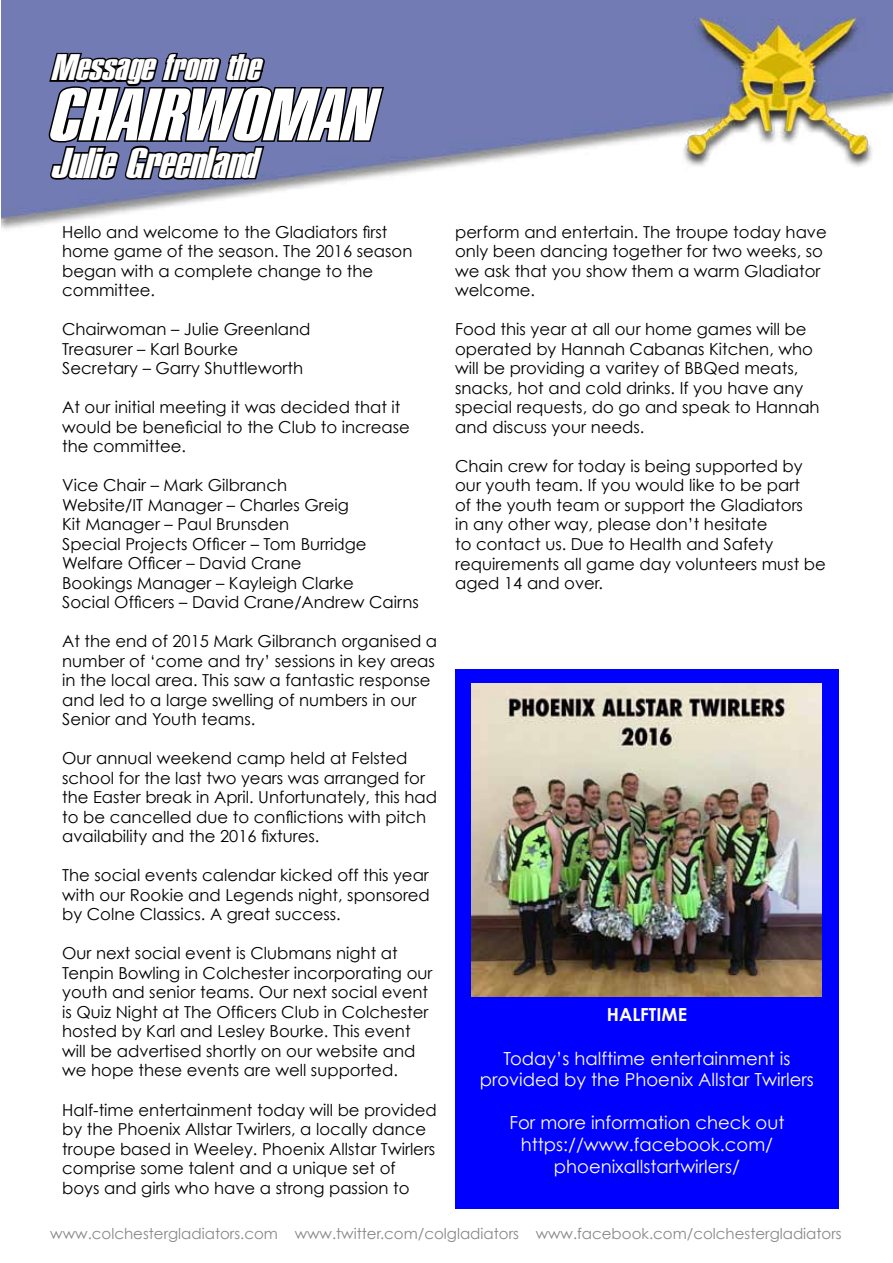
<style>
.page{position:relative;width:893px;height:1263px;background:#fff}
.page>*{position:absolute;margin:0;border:0;box-sizing:border-box;transform-origin:0 0}
.t1{font:72px "Plakette 4 SF Italic";color:#fff}
.t2{font:42px "Plakette 4 SF Italic";color:#fff}
.t3{font:36px "Plakette 4 SF Italic";color:#fff}
.t4{font:18px/21.6px "Century Gothic";color:#fff;text-align:center}
.t5{font:700 18px "Century Gothic";color:#fff}
.t6{font:16.5px/19.5px "Century Gothic";color:#000}
.t7{font:15px "Century Gothic";color:#87888a}
</style>
<div class="page">
<img style="left:1px;top:0;width:892px;height:229px">
<svg style="left:47px;top:38px;width:339px;height:160px;background:#595f83"></svg>
<div style="left:455px;top:669px;width:384px;height:540px;background:#00f"></div>
<img style="left:472px;top:683px;width:350px;height:314px">
<h3 class="t3" style="left:54px;top:48px;width:210px">Message from the</h3>
<h1 class="t1" style="left:54px;top:75px;width:325px">CHAIRWOMAN</h1>
<h2 class="t2" style="left:54px;top:140px;width:207px">Julie Greenland</h2>
<p class="t6" style="left:62px;top:222px;width:352px">Hello and welcome to the Gladiators first home game of the season. The 2016 season began with a complete change to the committee.</p>
<p class="t6" style="left:62px;top:319px;width:250px">Chairwoman – Julie Greenland<br>Treasurer – Karl Bourke<br>Secretary – Garry Shuttleworth</p>
<p class="t6" style="left:62px;top:397px;width:349px">At our initial meeting it was decided that it would be beneficial to the Club to increase the committee.</p>
<p class="t6" style="left:62px;top:475px;width:358px">Vice Chair – Mark Gilbranch<br>Website/IT Manager – Charles Greig<br>Kit Manager – Paul Brunsden<br>Special Projects Officer – Tom Burridge Welfare Officer – David Crane<br>Bookings Manager – Kayleigh Clarke<br>Social Officers – David Crane/Andrew Cairns</p>
<p class="t6" style="left:62px;top:631px;width:376px">At the end of 2015 Mark Gilbranch organised a number of ‘come and try’ sessions in key areas in the local area. This saw a fantastic response and led to a large swelling of numbers in our Senior and Youth teams.</p>
<p class="t6" style="left:62px;top:748px;width:376px">Our annual weekend camp held at Felsted school for the last two years was arranged for the Easter break in April. Unfortunately, this had to be cancelled due to conflictions with pitch availability and the 2016 fixtures.</p>
<p class="t6" style="left:62px;top:865px;width:369px;text-align:justify">The social events calendar kicked off this year with our Rookie and Legends night, sponsored by Colne Classics. A great success.</p>
<p class="t6" style="left:62px;top:943px;width:372px">Our next social event is Clubmans night at Tenpin Bowling in Colchester incorporating our youth and senior teams. Our next social event is Quiz Night at The Officers Club in Colchester hosted by Karl and Lesley Bourke. This event will be advertised shortly on our website and we hope these events are well supported.</p>
<p class="t6" style="left:62px;top:1099px;width:376px">Half-time entertainment today will be provided by the Phoenix Allstar Twirlers, a locally dance troupe based in Weeley. Phoenix Allstar Twirlers comprise some talent and a unique set of boys and girls who have a strong passion to</p>
<p class="t6" style="left:455px;top:222px;width:373px">perform and entertain. The troupe today have only been dancing together for two weeks, so we ask that you show them a warm Gladiator welcome.</p>
<p class="t6" style="left:455px;top:319px;width:366px">Food this year at all our home games will be operated by Hannah Cabanas Kitchen, who will be providing a varitey of BBQed meats, snacks, hot and cold drinks. If you have any special requests, do go and speak to Hannah and discuss your needs.</p>
<p class="t6" style="left:455px;top:456px;width:372px">Chain crew for today is being supported by our youth team. If you would like to be part<br>of the youth team or support the Gladiators<br>in any other way, please don’t hesitate<br>to contact us. Due to Health and Safety requirements all game day volunteers must be aged 14 and over.</p>
<p class="t5" style="left:607px;top:1003px;width:82px">HALFTIME</p>
<p class="t4" style="left:480px;top:1047px;width:336px">Today’s halftime entertainment is provided by the Phoenix Allstar Twirlers</p>
<p class="t4" style="left:509px;top:1112px;width:277px">For more information check out https://www.facebook.com/ phoenixallstartwirlers/</p>
<p class="t7" style="left:50px;top:1225px;width:793px">www.colchestergladiators.com www.twitter.com/colgladiators www.facebook.com/colchestergladiators</p>
</div>
